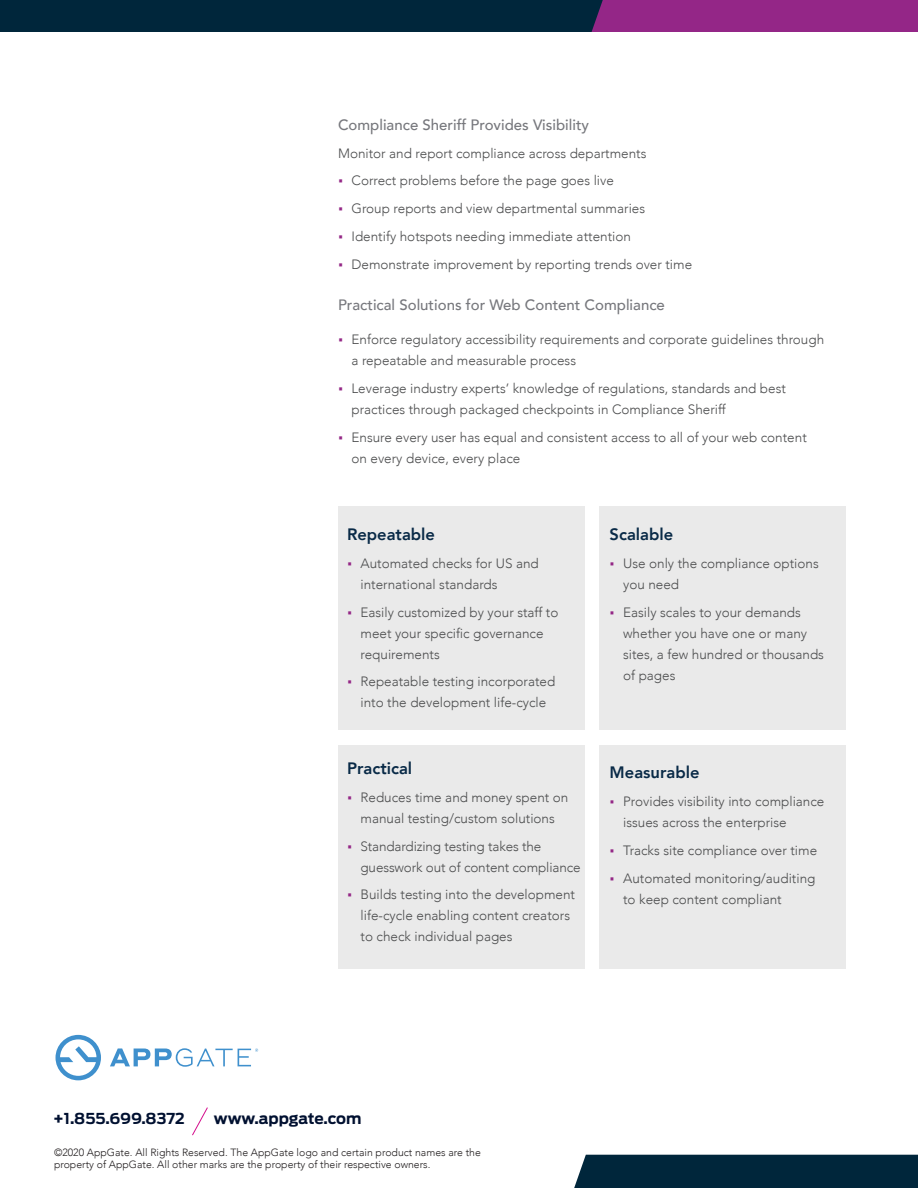
<style>
.page{position:relative;width:918px;height:1188px;background:#fff}
.page>*{position:absolute;margin:0;border:0;box-sizing:border-box;transform-origin:0 0}
.Callout_Bold{font:800 16.5px "Avenir";color:#092a47}
.Subhead_2_Purple{font:500 15px "Avenir";color:#77787d}
.Doc_Header__White{font:700 15px "Antenna";color:#001030}
.Body_copy_before_bul{font:300 13.5px/21px "Avenir";color:#4b4c4d}
.Chart_Details{font:300 10.5px/12px "Avenir";color:#231f20}
.s1{font-family:"Antenna";font-weight:700;color:#942786}
</style>
<div class="page">
<div style="left:0;top:0;width:918px;height:33px;background:#942687"></div>
<div style="left:0;top:0;width:603px;height:32px;background:#00263b"></div>
<div style="left:0;top:32px;width:918px;height:244px;background:#fff"></div>
<div style="left:338px;top:506px;width:246px;height:224px;background:#eaeaea"></div>
<div style="left:338px;top:745px;width:246px;height:224px;background:#eaeaea"></div>
<div style="left:600px;top:506px;width:246px;height:224px;background:#eaeaea"></div>
<div style="left:600px;top:745px;width:246px;height:224px;background:#eaeaea"></div>
<svg style="left:192px;top:1107px;width:16px;height:29px"></svg>
<div style="left:574px;top:1155px;width:344px;height:33px;background:#00263b"></div>
<svg style="left:56px;top:1035px;width:45px;height:45px"></svg>
<svg style="left:110px;top:1048px;width:148px;height:19px"></svg>
<p class="Subhead_2_Purple" style="left:338px;top:112px;width:253px">Compliance Sheriff Provides Visibility</p>
<p class="Body_copy_before_bul" style="left:338px;top:142px;width:310px">Monitor and report compliance across departments</p>
<p class="Body_copy_before_bul" style="left:338px;top:170px;width:277px"><span class="s1">•</span> Correct problems before the page goes live</p>
<p class="Body_copy_before_bul" style="left:338px;top:198px;width:309px"><span class="s1">•</span> Group reports and view departmental summaries</p>
<p class="Body_copy_before_bul" style="left:338px;top:226px;width:294px"><span class="s1">•</span> Identify hotspots needing immediate attention</p>
<p class="Body_copy_before_bul" style="left:338px;top:253px;width:356px"><span class="s1">•</span> Demonstrate improvement by reporting trends over time</p>
<p class="Subhead_2_Purple" style="left:338px;top:292px;width:328px">Practical Solutions for Web Content Compliance</p>
<p class="Body_copy_before_bul" style="left:352px;top:329px;width:474px;text-indent:-14px"><span class="s1">•</span> Enforce regulatory accessibility requirements and corporate guidelines through a repeatable and measurable process</p>
<p class="Body_copy_before_bul" style="left:352px;top:378px;width:436px;text-indent:-14px"><span class="s1">•</span> Leverage industry experts’ knowledge of regulations, standards and best practices through packaged checkpoints in Compliance Sheriff</p>
<p class="Body_copy_before_bul" style="left:352px;top:427px;width:457px;text-indent:-14px"><span class="s1">•</span> Ensure every user has equal and consistent access to all of your web content on every device, every place</p>
<p class="Callout_Bold" style="left:347px;top:521px;width:90px">Repeatable</p>
<p class="Body_copy_before_bul" style="left:361px;top:553px;width:180px;text-indent:-14px"><span class="s1">•</span> Automated checks for US and international standards</p>
<p class="Body_copy_before_bul" style="left:361px;top:601px;width:199px;text-indent:-14px"><span class="s1">•</span> Easily customized by your staff to meet your specific governance requirements</p>
<p class="Body_copy_before_bul" style="left:347px;top:671px;width:210px;text-align:center"><span class="s1">•</span> Repeatable testing incorporated into the development life-cycle</p>
<p class="Callout_Bold" style="left:347px;top:756px;width:67px">Practical</p>
<p class="Body_copy_before_bul" style="left:347px;top:787px;width:223px;text-align:center"><span class="s1">•</span> Reduces time and money spent on manual testing/custom solutions</p>
<p class="Body_copy_before_bul" style="left:361px;top:835px;width:222px;text-indent:-14px"><span class="s1">•</span> Standardizing testing takes the guesswork out of content compliance</p>
<p class="Body_copy_before_bul" style="left:361px;top:884px;width:216px;text-indent:-14px"><span class="s1">•</span> Builds testing into the development life-cycle enabling content creators to check individual pages</p>
<p class="Callout_Bold" style="left:610px;top:521px;width:65px">Scalable</p>
<p class="Body_copy_before_bul" style="left:623px;top:553px;width:197px;text-indent:-14px"><span class="s1">•</span> Use only the compliance options you need</p>
<p class="Body_copy_before_bul" style="left:623px;top:601px;width:202px;text-indent:-14px"><span class="s1">•</span> Easily scales to your demands whether you have one or many sites, a few hundred or thousands of pages</p>
<p class="Callout_Bold" style="left:610px;top:760px;width:91px">Measurable</p>
<p class="Body_copy_before_bul" style="left:623px;top:791px;width:203px;text-indent:-14px"><span class="s1">•</span> Provides visibility into compliance issues across the enterprise</p>
<p class="Body_copy_before_bul" style="left:610px;top:840px;width:209px"><span class="s1">•</span> Tracks site compliance over time</p>
<p class="Body_copy_before_bul" style="left:623px;top:868px;width:194px;text-indent:-14px"><span class="s1">•</span> Automated monitoring/auditing to keep content compliant</p>
<p class="Doc_Header__White" style="left:53px;top:1110px;width:133px">+1.855.699.8372</p>
<p class="Doc_Header__White" style="left:214px;top:1110px;width:149px">www.appgate.com</p>
<p class="Chart_Details" style="left:54px;top:1147px;width:428px">©2020 AppGate. All Rights Reserved. The AppGate logo and certain product names are the property of AppGate. All other marks are the property of their respective owners.</p>
</div>
